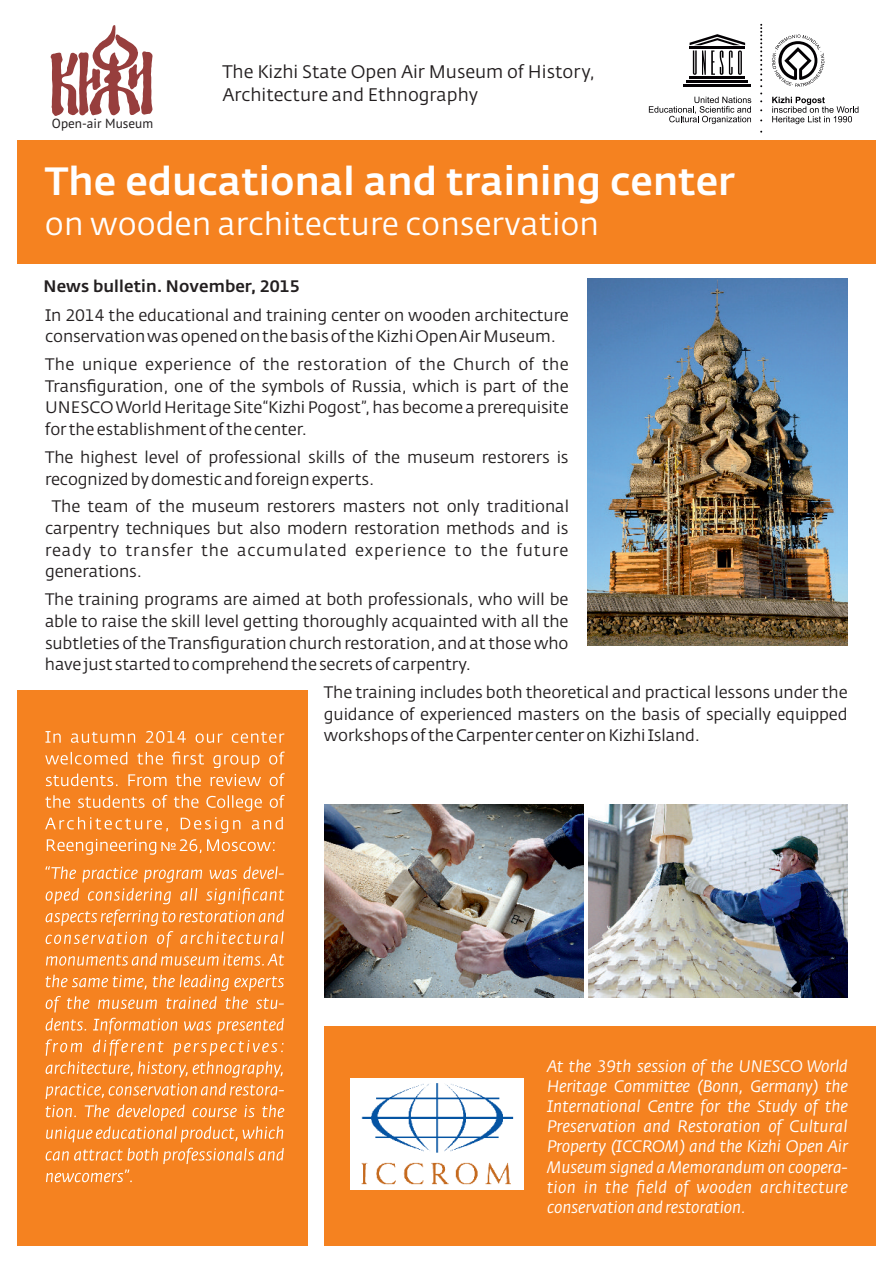
<style>
.page{position:relative;width:893px;height:1263px;background:#fff}
.page>*{position:absolute;margin:0;border:0;box-sizing:border-box;transform-origin:0 0}
.t1{font:700 39px "IB Fedra";color:#fff}
.t2{font:31.5px "IB Fedra";color:#fff}
.t3{font:18px/23.5px "IB Fedra";color:#231f20}
.t4{font:16.5px/21.6px "IB Fedra";letter-spacing:-.005em;color:#231f20;text-align:justify}
.t5{font:italic 16.5px/20.2px "IB Fedra";letter-spacing:-.01em;color:#fff;text-align:justify}
.t6{font:700 16.5px "IB Fedra";letter-spacing:.005em;color:#231f20}
.t7{font:13.35px "PT Sans";color:#231f20}
</style>
<div class="page">
<img style="left:588px;top:804px;width:260px;height:193px">
<svg style="left:760px;top:24px;width:2px;height:63px"></svg>
<hr style="left:690px;top:76px;width:55px;height:2px;background:#030003">
<hr style="left:686px;top:80px;width:62px;height:2px;background:#030003">
<hr style="left:683px;top:84px;width:68px;height:2px;background:#030003">
<svg style="left:690px;top:34px;width:55px;height:41px"></svg>
<svg style="left:772px;top:34px;width:52px;height:53px"></svg>
<svg style="left:772px;top:97px;width:86px;height:27px"></svg>
<svg style="left:649px;top:97px;width:102px;height:27px"></svg>
<div style="left:17px;top:140px;width:859px;height:124px;background:#f58220"></div>
<div style="left:17px;top:690px;width:290px;height:556px;background:#f58220"></div>
<img style="left:324px;top:804px;width:260px;height:193px">
<div style="left:324px;top:1026px;width:552px;height:220px;background:#f58220"></div>
<img style="left:588px;top:278px;width:260px;height:368px">
<img style="left:350px;top:1079px;width:173px;height:110px">
<svg style="left:45px;top:731px;width:240px;height:451px"></svg>
<svg style="left:51px;top:25px;width:102px;height:91px"></svg>
<p class="t7" style="left:52px;top:118px;width:103px">Open-air Museum</p>
<p class="t3" style="left:222px;top:61px;width:374px">The Kizhi State Open Air Museum of History,<br>Architecture and Ethnography</p>
<h1 class="t1" style="left:45px;top:165px;width:691px">The educational and training center</h1>
<h2 class="t2" style="left:45px;top:210px;width:555px">on wooden architecture conservation</h2>
<p class="t6" style="left:43px;top:279px;width:258px">News bulletin. November, 2015</p>
<p class="t4" style="left:45px;top:305px;width:525px">In 2014 the educational and training center on wooden architecture conservation was opened on the basis of the Kizhi Open Air Museum.</p>
<p class="t4" style="left:45px;top:355px;width:525px">The unique experience of the restoration of the Church of the Transfiguration, one of the symbols of Russia, which is part of the UNESCOWorld Heritage Site “Kizhi Pogost”,has become a prerequisite for the establishment of the center.</p>
<p class="t4" style="left:45px;top:447px;width:525px">The highest level of professional skills of the museum restorers is recognized by domestic and foreign experts.</p>
<p class="t4" style="left:45px;top:497px;width:526px;text-indent:7px">The team of the museum restorers masters not only traditional carpentry techniques but also modern restoration methods and is ready to transfer the accumulated experience to the future generations.</p>
<p class="t4" style="left:45px;top:590px;width:525px">The training programs are aimed at both professionals, who will be able to raise the skill level getting thoroughly acquainted with all the subtleties of the Transfiguration church restoration, and at those who have just started to comprehend the secrets of carpentry.</p>
<p class="t4" style="left:324px;top:683px;width:525px">The training includes both theoretical and practical lessons under the guidance of experienced masters on the basis of specially equipped workshops of the Carpenter center on Kizhi Island.</p>
<p class="t5" style="left:547px;top:1057px;width:302px">At the 39th session of the UNESCO World Heritage Committee (Bonn, Germany) the International Centre for the Study of the Preservation and Restoration of Cultural Property (ICCROM) and the Kizhi Open Air Museum signed a Memorandum on coopera&shy;tion in the field of wooden architecture conservation and restoration.</p>
</div>
